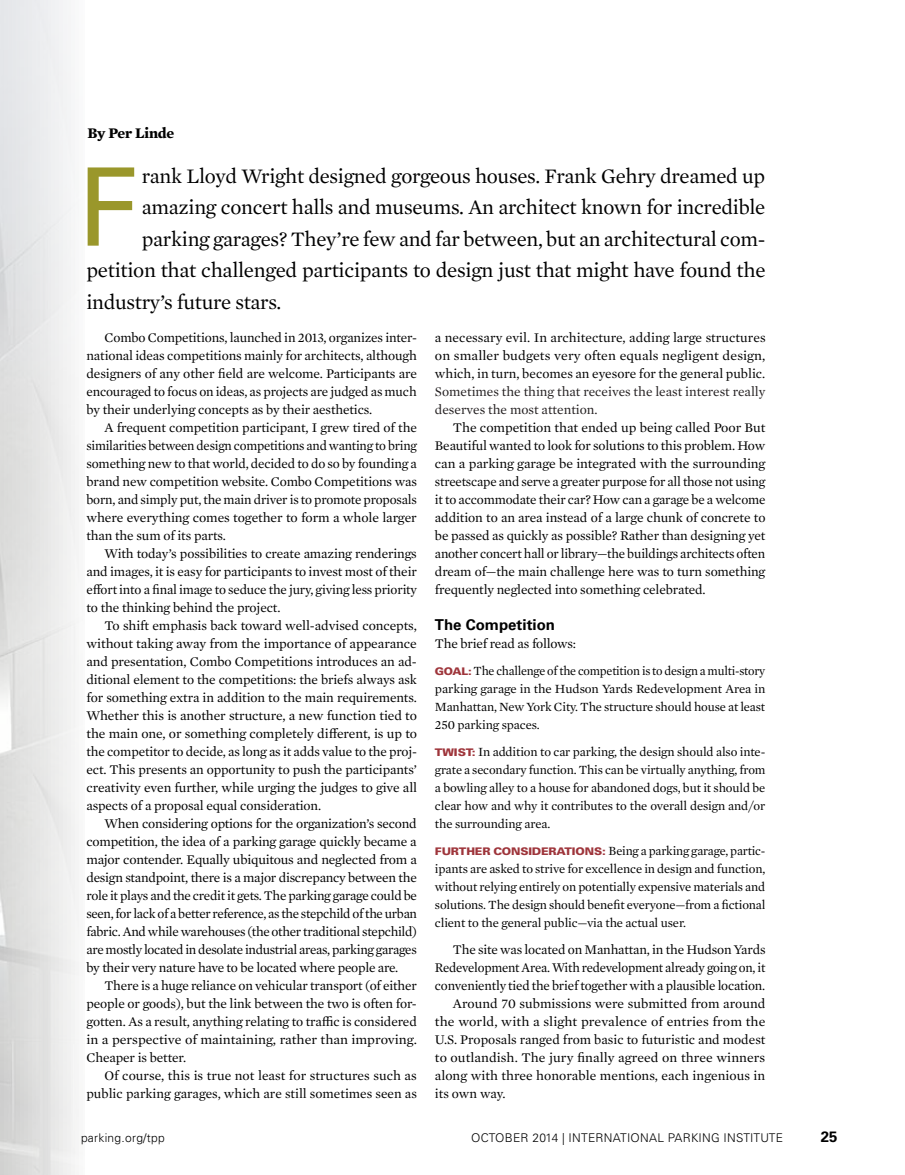
<style>
.page{position:relative;width:905px;height:1175px;background:#fff}
.page>*{position:absolute;margin:0;border:0;box-sizing:border-box;transform-origin:0 0}
.t1{font:108.3px "Univers LT Std";color:#9a972b}
.t2{font:21px "Mercury Text G1";letter-spacing:-.015em;color:#000}
.t3{font:700 15px "Univers LT Std";color:#000}
.t4{font:700 15px "Mercury Text G1";letter-spacing:-.01em;color:#000}
.t5{font:13.5px/18px "Mercury Text G1";letter-spacing:-.01em;color:#000;text-align:justify}
.t6{font:13.5px/18px "Mercury Text G1";color:#231f20}
.t7{font:13.5px "Mercury Text G1";letter-spacing:-.01em;color:#000;scale:.96 1}
.t8{font:12.75px/18px "Mercury Text G1";letter-spacing:-.01em;color:#000;text-align:justify}
.t9{font:12.75px/18px "Mercury Text G1";letter-spacing:-.01em;color:#000;text-align:justify;scale:.96 1}
.t10{font:300 12px "Univers LT Std";letter-spacing:.02em;color:#000}
.s1{font-family:"Univers LT Std";font-weight:900;font-size:10.5px;color:#9e353b}
</style>
<div class="page">
<p class="t4" style="left:87px;top:122px;width:88px">By Per Linde</p>
<h1 class="t1" style="left:77px;top:143px;width:62px">F</h1>
<h2 class="t2" style="left:142px;top:160px;width:625px">rank Lloyd Wright designed gorgeous houses. Frank Gehry dreamed up</h2>
<h2 class="t2" style="left:142px;top:192px;width:625px">amazing concert halls and museums. An architect known for incredible</h2>
<h2 class="t2" style="left:142px;top:223px;width:625px">parking garages? They’re few and far between, but an architectural com-</h2>
<h2 class="t2" style="left:86px;top:255px;width:680px">petition that challenged participants to design just that might have found the</h2>
<h2 class="t2" style="left:86px;top:286px;width:196px">industry’s future stars.</h2>
<p class="t5" style="left:86px;top:328px;width:332px;text-indent:18px">Combo Competitions, launched in 2013, organizes inter&shy;national ideas competitions mainly for architects, although designers of any other field are welcome. Participants are encouraged to focus on ideas, as projects are judged as much by their underlying concepts as by their aesthetics.</p>
<p class="t5" style="left:86px;top:418px;width:332px;text-indent:18px">A frequent competition participant, I grew tired of the similarities between design competitions and wanting to bring something new to that world, decided to do so by founding a brand new competition website. Combo Competitions was born, and simply put, the main driver is to promote proposals where everything comes together to form a whole larger than the sum of its parts.</p>
<p class="t5" style="left:86px;top:544px;width:332px;text-indent:18px">With today’s possibilities to create amazing renderings and images, it is easy for participants to invest most of their effort into a final image to seduce the jury, giving less priority to the thinking behind the project.</p>
<p class="t5" style="left:86px;top:616px;width:332px;text-indent:18px">To shift emphasis back toward well-advised concepts, without taking away from the importance of appearance and presentation, Combo Competitions introduces an ad&shy;ditional element to the competitions: the briefs always ask for something extra in addition to the main requirements.<br>Whether this is another structure, a new function tied to the main one, or something completely different, is up to the competitor to decide, as long as it adds value to the proj&shy;ect. This presents an opportunity to push the participants’ creativity even further, while urging the judges to give all aspects of a proposal equal consideration.</p>
<p class="t5" style="left:86px;top:814px;width:332px;text-indent:18px">When considering options for the organization’s second competition, the idea of a parking garage quickly became a major contender. Equally ubiquitous and neglected from a design standpoint, there is a major discrepancy between the role it plays and the credit it gets. The parking garage could be seen, for lack of a better reference, as the stepchild of the urban fabric. And while warehouses (the other traditional stepchild) are mostly located in desolate industrial areas, parking garages by their very nature have to be located where people are.</p>
<p class="t5" style="left:86px;top:976px;width:332px;text-indent:18px">There is a huge reliance on vehicular transport (of either people or goods), but the link between the two is often for&shy;gotten. As a result, anything relating to traffic is considered in a perspective of maintaining, rather than improving.<br>Cheaper is better.</p>
<p class="t5" style="left:86px;top:1066px;width:332px;text-align:right">Of course, this is true not least for structures such as public parking garages, which are still sometimes seen as</p>
<p class="t5" style="left:435px;top:328px;width:332px">a necessary evil. In architecture, adding large structures on smaller budgets very often equals negligent design, which, in turn, becomes an eyesore for the general public.</p>
<p class="t6" style="left:435px;top:382px;width:332px">Sometimes the thing that receives the least interest really deserves the most attention.</p>
<p class="t5" style="left:435px;top:418px;width:332px;text-indent:18px">The competition that ended up being called Poor But Beautiful wanted to look for solutions to this problem. How can a parking garage be integrated with the surrounding streetscape and serve a greater purpose for all those not using it to accommodate their car? How can a garage be a welcome addition to an area instead of a large chunk of concrete to be passed as quickly as possible? Rather than designing yet another concert hall or library—the buildings architects often dream of—the main challenge here was to turn something frequently neglected into something celebrated.</p>
<p class="t3" style="left:435px;top:616px;width:122px">The Competition</p>
<p class="t5" style="left:435px;top:634px;width:143px">The brief read as follows:</p>
<p class="t9" style="left:435px;top:661px;width:346px"><span class="s1">GOAL:</span> The challenge of the competition is to design a multi-story parking garage in the Hudson Yards Redevelopment Area in Manhattan, New York City. The structure should house at least 250 parking spaces.</p>
<p class="t8" style="left:435px;top:742px;width:332px"><span class="s1">TWIST:</span> In addition to car parking, the design should also inte&shy;grate a secondary function. This can be virtually anything, from a bowling alley to a house for abandoned dogs, but it should be clear how and why it contributes to the overall design and/or the surrounding area.</p>
<p class="t8" style="left:435px;top:841px;width:332px"><span class="s1">FURTHER CONSIDERATIONS:</span> Being a parking garage, partic&shy;ipants are asked to strive for excellence in design and function, without relying entirely on potentially expensive materials and solutions. The design should benefit everyone—from a fictional client to the general public—via the actual user.</p>
<p class="t5" style="left:453px;top:940px;width:314px">The site was located on Manhattan, in the Hudson Yards</p>
<p class="t7" style="left:435px;top:958px;width:346px">Redevelopment Area. With redevelopment already going on, it</p>
<p class="t5" style="left:435px;top:976px;width:332px">conveniently tied the brief together with a plausible location.</p>
<p class="t5" style="left:453px;top:994px;width:314px">Around 70 submissions were submitted from around</p>
<p class="t5" style="left:435px;top:1012px;width:332px">the world, with a slight prevalence of entries from the</p>
<p class="t5" style="left:435px;top:1030px;width:332px">U.S. Proposals ranged from basic to futuristic and modest</p>
<p class="t5" style="left:435px;top:1048px;width:332px">to outlandish. The jury finally agreed on three winners</p>
<p class="t5" style="left:435px;top:1066px;width:332px">along with three honorable mentions, each ingenious in</p>
<p class="t5" style="left:435px;top:1084px;width:72px">its own way.</p>
<p class="t10" style="left:81px;top:1130px;width:85px">parking.org/tpp</p>
<p class="t10" style="left:471px;top:1130px;width:313px">OCTOBER 2014 | INTERNATIONAL PARKING INSTITUTE</p>
<p class="t3" style="left:820px;top:1127px;width:18px">25</p>
</div>
